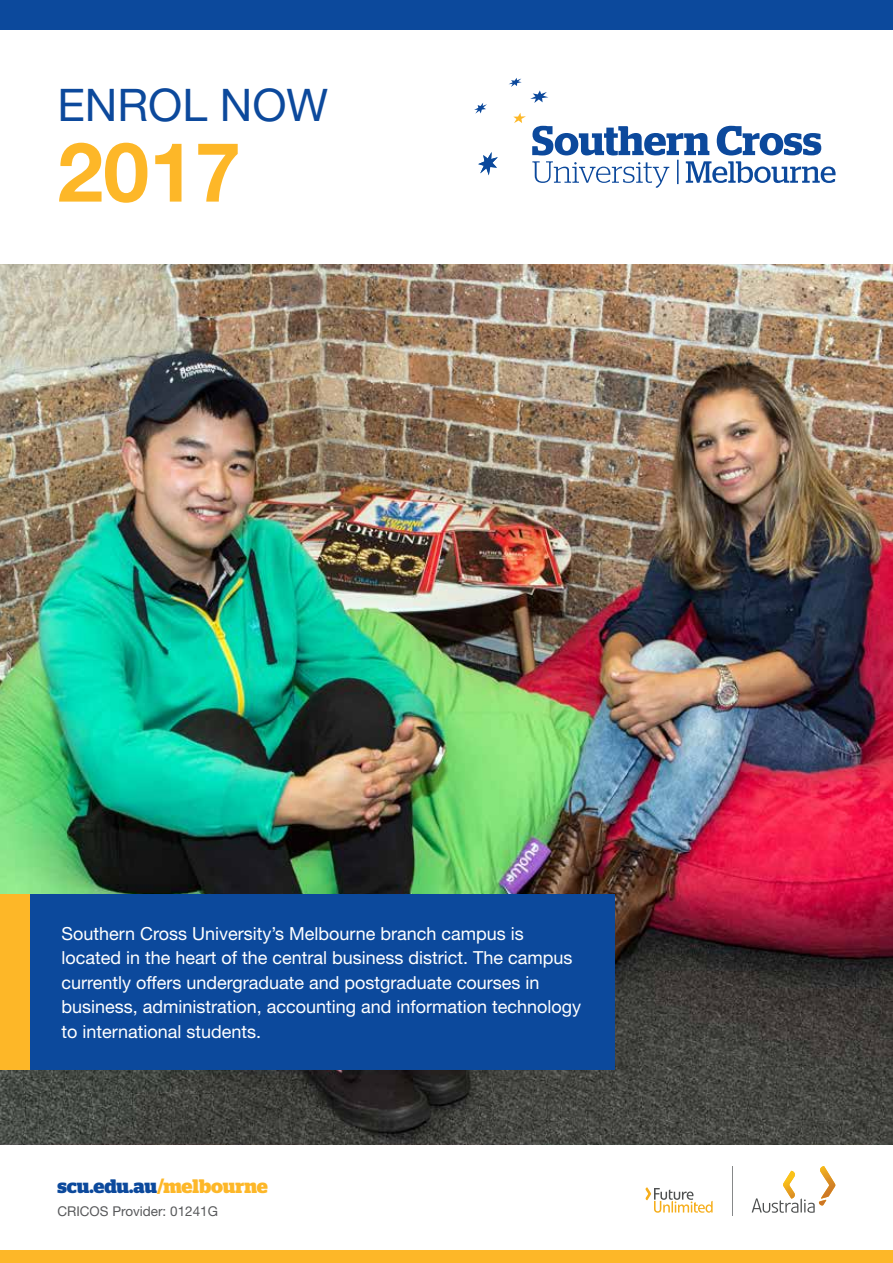
<style>
.page{position:relative;width:893px;height:1263px;background:#fff}
.page>*{position:absolute;margin:0;border:0;box-sizing:border-box;transform-origin:0 0}
.t1{font:700 82.5px "Helvetica Neue LT Std";color:#fdb728}
.t2{font:45px "Helvetica Neue LT Std";color:#0c499c}
.t3{font:700 19.5px "Stag";color:#0c499c}
.t4{font:18px/24.6px "Helvetica Neue LT Std";color:#fff}
.t5{font:13.5px "Helvetica Neue LT Std";color:#58595b}
.s1{color:#fdb728}
</style>
<div class="page">
<div style="left:0;top:0;width:893px;height:30px;background:#0c499c"></div>
<div style="left:0;top:1250px;width:893px;height:13px;background:#fdb728"></div>
<img style="left:0;top:265px;width:893px;height:880px">
<div style="left:0;top:895px;width:614px;height:175px;background:#0c499c"></div>
<div style="left:0;top:895px;width:30px;height:175px;background:#fdb728"></div>
<svg style="left:509px;top:78px;width:13px;height:9px"></svg>
<svg style="left:474px;top:103px;width:13px;height:11px"></svg>
<svg style="left:530px;top:90px;width:18px;height:13px"></svg>
<svg style="left:513px;top:113px;width:13px;height:10px"></svg>
<svg style="left:532px;top:126px;width:177px;height:29px"></svg>
<svg style="left:717px;top:126px;width:104px;height:29px"></svg>
<svg style="left:532px;top:161px;width:137px;height:27px"></svg>
<svg style="left:686px;top:161px;width:150px;height:22px"></svg>
<svg style="left:478px;top:152px;width:20px;height:23px"></svg>
<hr style="left:677px;top:160px;width:2px;height:24px;background:#0c499c">
<hr style="left:732px;top:1166px;width:1px;height:49px;background:#868889">
<svg style="left:645px;top:1187px;width:68px;height:26px"></svg>
<svg style="left:752px;top:1170px;width:84px;height:43px"></svg>
<img style="left:820px;top:1166px;width:15px;height:32px">
<img style="left:783px;top:1171px;width:12px;height:27px">
<h2 class="t2" style="left:57px;top:78px;width:272px">ENROL NOW</h2>
<h1 class="t1" style="left:57px;top:121px;width:185px">2017</h1>
<p class="t4" style="left:61px;top:921px;width:521px">Southern Cross University’s Melbourne branch campus is located in the heart of the central business district. The campus currently offers undergraduate and postgraduate courses in business, administration, accounting and information technology to international students.</p>
<p class="t3" style="left:57px;top:1175px;width:212px">scu.edu.au<span class="s1">/melbourne</span></p>
<p class="t5" style="left:57px;top:1203px;width:162px">CRICOS Provider: 01241G</p>
</div>
